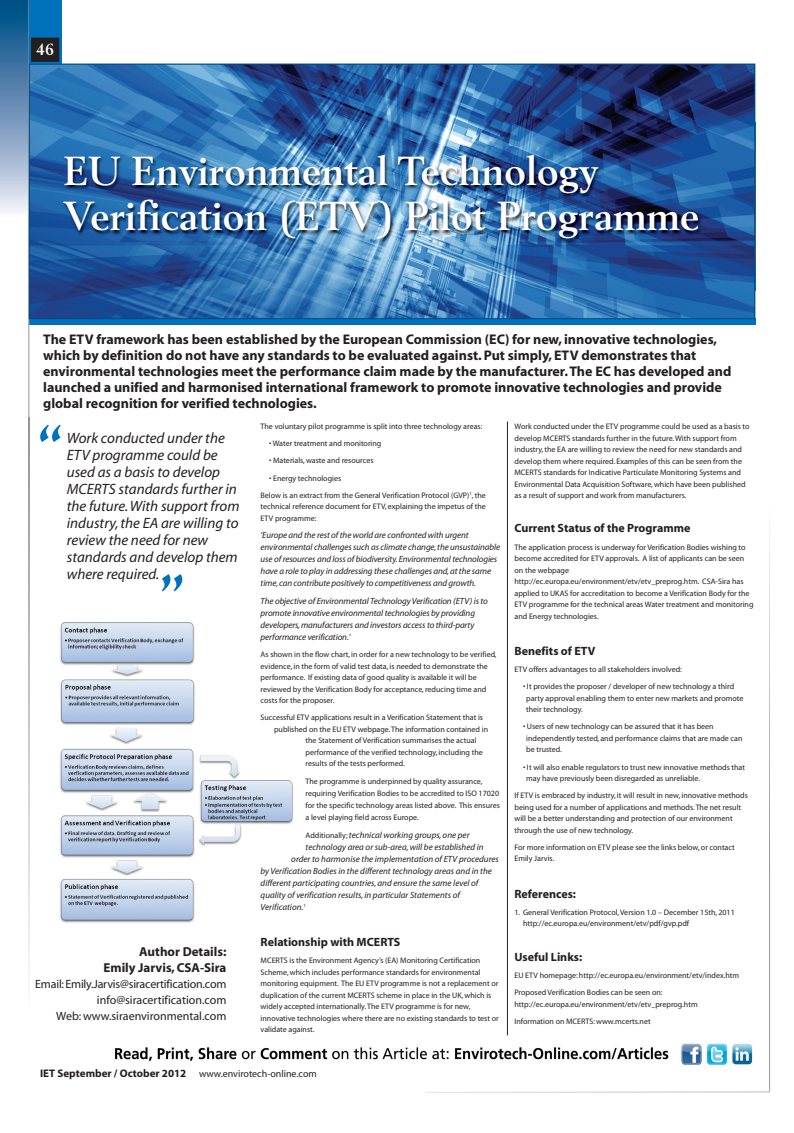
<style>
.page{position:relative;width:794px;height:1133px;background:#fff}
.page>*{position:absolute;margin:0;border:0;box-sizing:border-box;transform-origin:0 0}
.t1{font:700 40px/45px "Berling";color:#fff}
.t2{font:700 16px "Berling";color:#fff}
.t3{font:italic 15px/17px "Myriad";color:#231f20}
.t4{font:700 14px/16px "Myriad";color:#231f20}
.t5{font:700 13px/16px "Myriad";color:#231f20;text-align:right}
.t6{font:12px/16px "Myriad";letter-spacing:-.005em;color:#231f20;text-align:right}
.t7{font:700 12px "Myriad";color:#231f20}
.t8{font:10px "Myriad";color:#231f20}
.t9{font:italic 9px/12px "Myriad";letter-spacing:-.01em;color:#231f20}
.t10{font:8px/11.5px "Myriad";color:#231f20}
.s1{font-style:normal;font-size:8px}
.s2{font-weight:700;font-size:11px}
</style>
<div class="page">
<img style="left:28px;top:417px;width:1px;height:555px">
<div style="left:29px;top:319px;width:725px;height:6px;background:#0072bc"></div>
<svg style="left:0;top:0;width:29px;height:217px;background:#6f96b9"></svg>
<hr style="left:29px;top:0;width:1px;height:1008px;background:#939598">
<hr style="left:769px;top:510px;width:1px;height:582px;background:#939598">
<div style="left:29px;top:0;width:32px;height:64px;background:#0072bc"></div>
<div style="left:31px;top:38px;width:28px;height:24px;background:#231f20"></div>
<div style="left:29px;top:36px;width:32px;height:28px;border:2px solid #0072bc"></div>
<img style="left:769px;top:510px;width:1px;height:317px">
<img style="left:115px;top:1043px;width:638px;height:22px">
<img style="left:31px;top:66px;width:721px;height:251px">
<div style="left:29px;top:64px;width:725px;height:255px;border:1px solid #004a7f"></div>
<img style="left:54px;top:147px;width:679px;height:141px">
<svg style="left:40px;top:425px;width:21px;height:17px"></svg>
<svg style="left:162px;top:574px;width:20px;height:17px"></svg>
<hr style="left:507px;top:422px;width:1px;height:613px;background:#231f20">
<img style="left:60px;top:622px;width:233px;height:301px">
<h2 class="t2" style="left:36px;top:43px;width:19px">46</h2>
<h1 class="t1" style="left:64px;top:152px;width:637px">EU Environmental Technology<br>Verification (ETV) Pilot Programme</h1>
<p class="t4" style="left:43px;top:333px;width:689px">The ETV framework has been established by the European Commission (EC) for new, innovative technologies, which by definition do not have any standards to be evaluated against. Put simply, ETV demonstrates that environmental technologies meet the performance claim made by the manufacturer. The EC has developed and launched a unified and harmonised international framework to promote innovative technologies and provide global recognition for verified technologies.</p>
<p class="t10" style="left:260px;top:421px;width:223px">The voluntary pilot programme is split into three technology areas:</p>
<p class="t10" style="left:269px;top:438px;width:114px">• Water treatment and monitoring</p>
<p class="t10" style="left:269px;top:456px;width:106px">• Materials, waste and resources</p>
<p class="t10" style="left:260px;top:470px;width:227px;line-height:17.2px;text-indent:9px">• Energy technologies<br>Below is an extract from the General Verification Protocol (GVP)<sup>1</sup>, the</p>
<p class="t10" style="left:260px;top:501px;width:227px">technical reference document for ETV, explaining the impetus of the<br>ETV programme:</p>
<p class="t9" style="left:260px;top:530px;width:241px">‘Europe and the rest of the world are confronted with urgent environmental challenges such as climate change, the unsustainable use of resources and loss of biodiversity. Environmental technologies have a role to play in addressing these challenges and, at the same time, can contribute positively to competitiveness and growth.</p>
<p class="t9" style="left:260px;top:596px;width:229px">The objective of Environmental Technology Verification (ETV) is to promote innovative environmental technologies by providing developers, manufacturers and investors access to third-party performance verification.’</p>
<p class="t10" style="left:260px;top:649px;width:237px">As shown in the flow chart, in order for a new technology to be verified, evidence, in the form of valid test data, is needed to demonstrate the performance. If existing data of good quality is available it will be reviewed by the Verification Body for acceptance, reducing time and costs for the proposer.</p>
<p class="t10" style="left:260px;top:713px;width:224px">Successful ETV applications result in a Verification Statement that is</p>
<p class="t10" style="left:274px;top:724px;width:215px">published on the EU ETV webpage. The information contained in</p>
<p class="t10" style="left:305px;top:736px;width:172px">the Statement of Verification summarises the actual</p>
<p class="t10" style="left:305px;top:747px;width:179px">performance of the verified technology, including the</p>
<p class="t10" style="left:305px;top:759px;width:101px">results of the tests performed.</p>
<p class="t10" style="left:305px;top:776px;width:196px;line-height:12px">The programme is underpinned by quality assurance, requiring Verification Bodies to be accredited to ISO 17020 for the specific technology areas listed above. This ensures a level playing field across Europe.</p>
<p class="t9" style="left:305px;top:829px;width:165px"><span class="s1">Additionally;</span> technical working groups, one per</p>
<p class="t9" style="left:305px;top:841px;width:179px">technology area or sub-area, will be established in</p>
<p class="t9" style="left:291px;top:853px;width:209px">order to harmonise the implementation of ETV procedures</p>
<p class="t9" style="left:260px;top:865px;width:233px">by Verification Bodies in the different technology areas and in the</p>
<p class="t9" style="left:260px;top:877px;width:219px">different participating countries, and ensure the same level of</p>
<p class="t9" style="left:260px;top:889px;width:201px">quality of verification results, in particular Statements of</p>
<p class="t9" style="left:260px;top:901px;width:47px">Verification.<sup>1</sup></p>
<h3 class="t7" style="left:260px;top:938px;width:141px">Relationship with MCERTS</h3>
<p class="t10" style="left:260px;top:955px;width:239px">MCERTS is the Environment Agency’s (EA) Monitoring Certification Scheme, which includes performance standards for environmental monitoring equipment. The EU ETV programme is not a replacement or duplication of the current MCERTS scheme in place in the UK, which is widely accepted internationally. The ETV programme is for new, innovative technologies where there are no existing standards to test or validate against.</p>
<p class="t10" style="left:514px;top:421px;width:236px">Work conducted under the ETV programme could be used as a basis to develop MCERTS standards further in the future. With support from industry, the EA are willing to review the need for new standards and develop them where required. Examples of this can be seen from the MCERTS standards for Indicative Particulate Monitoring Systems and Environmental Data Acquisition Software, which have been published as a result of support and work from manufacturers.</p>
<h3 class="t7" style="left:514px;top:524px;width:177px">Current Status of the Programme</h3>
<p class="t10" style="left:514px;top:542px;width:240px">The application process is underway for Verification Bodies wishing to become accredited for ETV approvals. A list of applicants can be seen on the webpage http://ec.europa.eu/environment/etv/etv_preprog.htm. CSA-Sira has applied to UKAS for accreditation to become a Verification Body for the ETV programme for the technical areas Water treatment and monitoring and Energy technologies.</p>
<h3 class="t7" style="left:514px;top:646px;width:82px">Benefits of ETV</h3>
<p class="t10" style="left:514px;top:664px;width:169px">ETV offers advantages to all stakeholders involved:</p>
<p class="t10" style="left:526px;top:681px;width:219px;text-indent:-3px">• It provides the proposer / developer of new technology a third party approval enabling them to enter new markets and promote their technology.</p>
<p class="t10" style="left:526px;top:722px;width:218px;text-indent:-3px">• Users of new technology can be assured that it has been independently tested, and performance claims that are made can be trusted.</p>
<p class="t10" style="left:526px;top:762px;width:220px;text-indent:-3px">• It will also enable regulators to trust new innovative methods that may have previously been disregarded as unreliable.</p>
<p class="t10" style="left:514px;top:790px;width:235px">If ETV is embraced by industry, it will result in new, innovative methods being used for a number of applications and methods. The net result will be a better understanding and protection of our environment through the use of new technology.</p>
<p class="t10" style="left:514px;top:842px;width:222px">For more information on ETV please see the links below, or contact<br>Emily Jarvis.</p>
<h3 class="t7" style="left:514px;top:889px;width:63px">References:</h3>
<p class="t10" style="left:523px;top:907px;width:213px;text-indent:-9px">1. General Verification Protocol, Version 1.0 – December 15th, 2011 http://ec.europa.eu/environment/etv/pdf/gvp.pdf</p>
<h3 class="t7" style="left:514px;top:952px;width:69px">Useful Links:</h3>
<p class="t10" style="left:514px;top:967px;width:226px;line-height:17.2px">EU ETV homepage: http://ec.europa.eu/environment/etv/index.htm<br>Proposed Verification Bodies can be seen on:</p>
<p class="t10" style="left:514px;top:996px;width:184px;line-height:17.2px">http://ec.europa.eu/environment/etv/etv_preprog.htm<br>Information on MCERTS: www.mcerts.net</p>
<h3 class="t3" style="left:67px;top:431px;width:174px">Work conducted under the<br>ETV programme could be used as a basis to develop<br>MCERTS standards further in the future. With support from industry, the EA are willing to review the need for new standards and develop them where required.</h3>
<h3 class="t5" style="left:103px;top:945px;width:124px">Author Details:<br>Emily Jarvis, CSA-Sira</h3>
<h3 class="t6" style="left:35px;top:977px;width:193px">Email: Emily.Jarvis@siracertification.com info@siracertification.com<br>Web: www.siraenvironmental.com</h3>
<p class="t8" style="left:40px;top:1070px;width:278px"><span class="s2">IET September / October 2012</span> www.envirotech-online.com</p>
</div>
